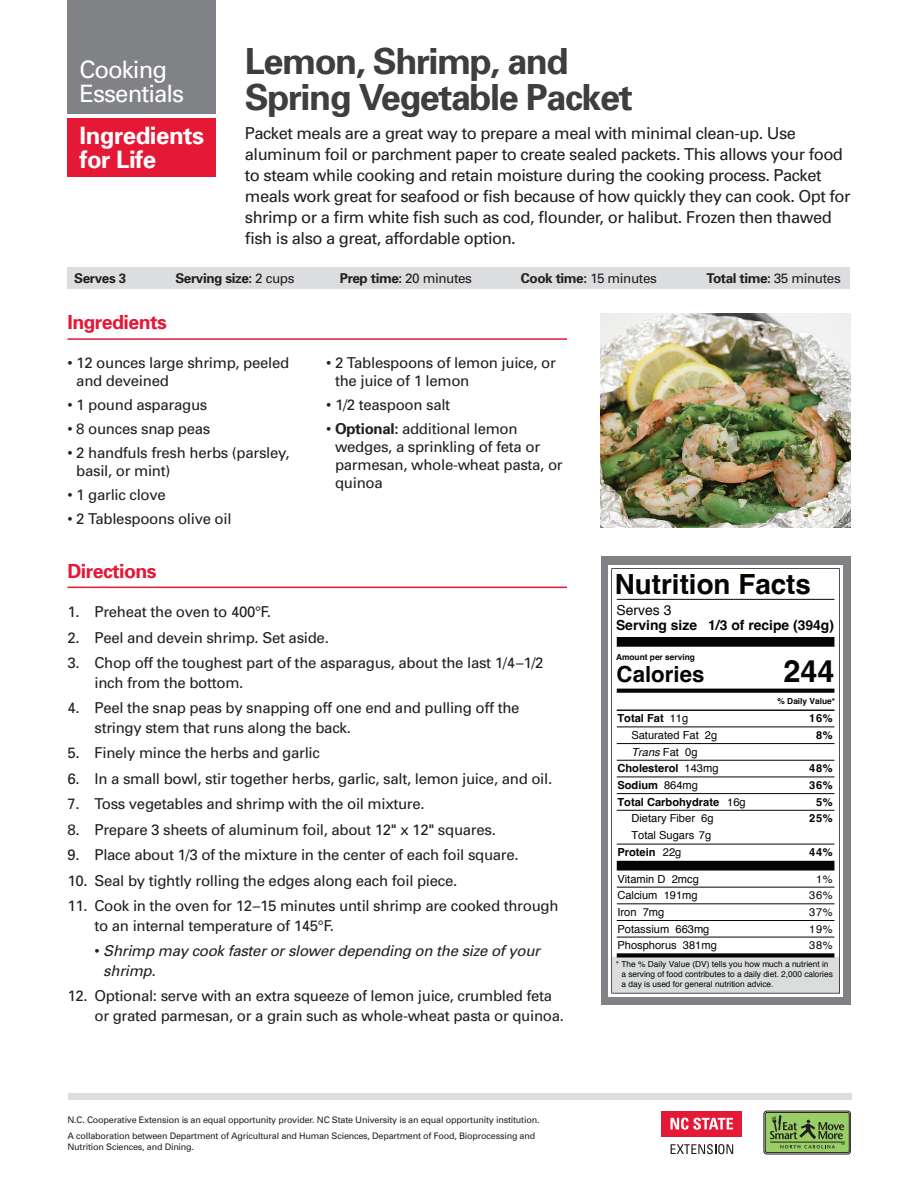
<style>
.page{position:relative;width:918px;height:1188px;background:#fff}
.page>*{position:absolute;margin:0;border:0;box-sizing:border-box;transform-origin:0 0}
.t1{font:700 36px/36px "Univers";letter-spacing:-.04em;color:#3e3e3f}
.t2{font:700 30.6px "Helvetica";color:#050504}
.t3{font:700 27.75px "Helvetica";color:#050504}
.t4{font:700 24px/24px "Univers";letter-spacing:-.02em;color:#fff}
.t5{font:24px/24px "Univers";letter-spacing:-.04em;color:#fff}
.t6{font:700 22.2px "Helvetica";color:#050504}
.t7{font:700 19.5px "Univers";letter-spacing:-.03em;color:#e51836}
.t8{font:16.5px/21px "Univers";letter-spacing:-.03em;color:#231f20}
.t9{font:15px/18px "Univers";letter-spacing:-.02em;color:#231f20}
.t10{font:italic 15px/19.5px "Univers";letter-spacing:-.02em;color:#231f20}
.t11{font:700 13.95px "Helvetica";color:#050504}
.t12{font:13.95px "Helvetica";color:#050504}
.t13{font:700 13.5px "Univers";letter-spacing:-.03em;color:#231f20}
.t14{font:11.1px/16.6px "Helvetica";color:#050504}
.t15{font:700 11.1px/16.6px "Helvetica";color:#050504;text-align:right}
.t16{font:italic 11.1px "Helvetica";color:#050504}
.t17{font:9px/16.5px "Univers";letter-spacing:-.02em;color:#231f20}
.t18{font:8.4px/9.8px "Helvetica";color:#050504}
.t19{font:700 8.4px "Helvetica";color:#050504}
.s1{font-weight:400}
.s2{font-weight:700}
.s3{font-style:normal}
.s4{color:#201d1e}
</style>
<div class="page">
<div style="left:68px;top:267px;width:782px;height:21px;background:#dcdddf"></div>
<div style="left:68px;top:1094px;width:783px;height:6px;background:#dcdddf"></div>
<div style="left:68px;top:0;width:148px;height:113px;background:#808285"></div>
<div style="left:68px;top:118px;width:148px;height:59px;background:#e51836"></div>
<div style="left:661px;top:1111px;width:81px;height:25px;background:#e51836"></div>
<svg style="left:670px;top:1118px;width:63px;height:12px"></svg>
<svg style="left:671px;top:1144px;width:62px;height:10px"></svg>
<div style="left:764px;top:1111px;width:87px;height:43px;border:1px solid #231f20;border-radius:3px"></div>
<div style="left:765px;top:1112px;width:84px;height:41px;background:#99cd65;border-radius:2px"></div>
<div style="left:765px;top:1112px;width:85px;height:41px;border:1px solid #231f20;border-radius:2px"></div>
<svg style="left:770px;top:1115px;width:75px;height:33px"></svg>
<img style="left:601px;top:313px;width:249px;height:215px">
<div style="left:601px;top:556px;width:249px;height:448px;background:#808285"></div>
<div style="left:608px;top:565px;width:235px;height:431px;background:#fff"></div>
<svg style="left:611px;top:568px;width:229px;height:426px"></svg>
<hr style="left:617px;top:710px;width:217px;height:1px;background:#050504">
<hr style="left:617px;top:727px;width:217px;height:1px;background:#050504">
<hr style="left:617px;top:743px;width:217px;height:1px;background:#050504">
<hr style="left:617px;top:760px;width:217px;height:1px;background:#050504">
<hr style="left:617px;top:777px;width:217px;height:1px;background:#050504">
<hr style="left:617px;top:793px;width:217px;height:1px;background:#050504">
<hr style="left:617px;top:810px;width:217px;height:1px;background:#050504">
<hr style="left:617px;top:844px;width:217px;height:1px;background:#050504">
<hr style="left:617px;top:920px;width:217px;height:1px;background:#050504">
<hr style="left:617px;top:937px;width:217px;height:1px;background:#050504">
<div style="left:617px;top:861px;width:217px;height:10px;background:#050504"></div>
<hr style="left:617px;top:599px;width:217px;height:1px;background:#050504">
<hr style="left:617px;top:887px;width:217px;height:1px;background:#050504">
<hr style="left:617px;top:904px;width:217px;height:1px;background:#050504">
<div style="left:617px;top:953px;width:217px;height:5px;background:#050504"></div>
<hr style="left:68px;top:338px;width:499px;height:2px;background:#e51836">
<hr style="left:68px;top:587px;width:499px;height:1px;background:#e51836">
<h3 class="t5" style="left:80px;top:57px;width:106px">Cooking<br>Essentials</h3>
<h3 class="t4" style="left:80px;top:122px;width:126px">Ingredients for Life</h3>
<h1 class="t1" style="left:245px;top:42px;width:389px">Lemon, Shrimp, and<br>Spring Vegetable Packet</h1>
<p class="t8" style="left:245px;top:123px;width:607px">Packet meals are a great way to prepare a meal with minimal clean-up. Use aluminum foil or parchment paper to create sealed packets. This allows your food to steam while cooking and retain moisture during the cooking process. Packet meals work great for seafood or fish because of how quickly they can cook. Opt for shrimp or a firm white fish such as cod, flounder, or halibut. Frozen then thawed fish is also a great, affordable option.</p>
<p class="t13" style="left:74px;top:269px;width:54px">Serves 3</p>
<p class="t13" style="left:175px;top:269px;width:121px">Serving size: <span class="s1">2 cups</span></p>
<p class="t13" style="left:340px;top:269px;width:134px">Prep time: <span class="s1">20 minutes</span></p>
<p class="t13" style="left:521px;top:269px;width:137px">Cook time: <span class="s1">15 minutes</span></p>
<p class="t13" style="left:706px;top:269px;width:136px">Total time: <span class="s1">35 minutes</span></p>
<h3 class="t7" style="left:68px;top:310px;width:101px">Ingredients</h3>
<p class="t9" style="left:76px;top:353px;width:215px;text-indent:-9px">• 12 ounces large shrimp, peeled and deveined</p>
<p class="t9" style="left:68px;top:395px;width:141px">• 1 pound asparagus</p>
<p class="t9" style="left:68px;top:419px;width:144px">• 8 ounces snap peas</p>
<p class="t9" style="left:76px;top:443px;width:215px;text-indent:-9px">• 2 handfuls fresh herbs (parsley, basil, or mint)</p>
<p class="t9" style="left:68px;top:485px;width:100px">• 1 garlic clove</p>
<p class="t9" style="left:68px;top:509px;width:166px">• 2 Tablespoons olive oil</p>
<p class="t9" style="left:335px;top:353px;width:222px;text-indent:-9px">• 2 Tablespoons of lemon juice, or the juice of 1 lemon</p>
<p class="t9" style="left:326px;top:395px;width:126px">• 1/2 teaspoon salt</p>
<p class="t9" style="left:335px;top:419px;width:229px;text-indent:-9px">• <span class="s2">Optional:</span> additional lemon wedges, a sprinkling of feta or parmesan, whole-wheat pasta, or quinoa</p>
<h3 class="t7" style="left:68px;top:558px;width:90px">Directions</h3>
<p class="t9" style="left:68px;top:603px;width:205px">1. Preheat the oven to 400°F.</p>
<p class="t9" style="left:68px;top:628px;width:263px">2. Peel and devein shrimp. Set aside.</p>
<p class="t9" style="left:94px;top:653px;width:451px;line-height:19.5px;text-indent:-27px">3. Chop off the toughest part of the asparagus, about the last 1/4–1/2 inch from the bottom.</p>
<p class="t9" style="left:94px;top:698px;width:427px;line-height:19.5px;text-indent:-27px">4. Peel the snap peas by snapping off one end and pulling off the stringy stem that runs along the back.</p>
<p class="t9" style="left:68px;top:744px;width:254px">5. Finely mince the herbs and garlic</p>
<p class="t9" style="left:68px;top:769px;width:486px">6. In a small bowl, stir together herbs, garlic, salt, lemon juice, and oil.</p>
<p class="t9" style="left:68px;top:795px;width:359px">7. Toss vegetables and shrimp with the oil mixture.</p>
<p class="t9" style="left:68px;top:820px;width:430px">8. Prepare 3 sheets of aluminum foil, about 12" x 12" squares.</p>
<p class="t9" style="left:68px;top:846px;width:453px">9. Place about 1/3 of the mixture in the center of each foil square.</p>
<p class="t9" style="left:68px;top:871px;width:391px">10. Seal by tightly rolling the edges along each foil piece.</p>
<p class="t9" style="left:94px;top:896px;width:466px;line-height:19.5px;text-indent:-27px">11. Cook in the oven for 12–15 minutes until shrimp are cooked through to an internal temperature of 145°F.</p>
<p class="t10" style="left:103px;top:941px;width:438px;text-indent:-9px"><span class="s3">•</span> Shrimp may cook faster or slower depending on the size of your shrimp.</p>
<p class="t9" style="left:94px;top:986px;width:471px;line-height:19.5px;text-indent:-27px">12. Optional: serve with an extra squeeze of lemon juice, crumbled feta or grated parmesan, or a grain such as whole-wheat pasta or quinoa.</p>
<p class="t17" style="left:68px;top:1111px;width:474px">N.C. Cooperative Extension is an equal opportunity provider. NC State University is an equal opportunity institution.<br>A collaboration between Department of Agricultural and Human Sciences, Department of Food, Bioprocessing and</p>
<p class="t17" style="left:68px;top:1138px;width:128px">Nutrition Sciences, and Dining.</p>
<h3 class="t3" style="left:615px;top:567px;width:198px">Nutrition Facts</h3>
<p class="t12" style="left:617px;top:601px;width:56px">Serves 3</p>
<p class="t11" style="left:616px;top:617px;width:220px">Serving size 1/3 of recipe (394g)</p>
<p class="t19" style="left:616px;top:652px;width:80px">Amount per serving</p>
<h3 class="t6" style="left:617px;top:660px;width:89px">Calories</h3>
<h2 class="t2" style="left:784px;top:652px;width:52px">244</h2>
<p class="t15" style="left:617px;top:711px;width:72px">Total Fat <span class="s1">11g</span></p>
<p class="t14" style="left:631px;top:727px;width:87px">Saturated Fat 2g</p>
<p class="t16" style="left:631px;top:743px;width:68px">Trans <span class="s3">Fat 0g</span></p>
<p class="t15" style="left:617px;top:761px;width:103px">Cholesterol <span class="s1">143mg</span></p>
<p class="t15" style="left:617px;top:778px;width:82px">Sodium <span class="s1">864mg</span></p>
<p class="t15" style="left:617px;top:795px;width:130px">Total Carbohydrate <span class="s1">16g</span></p>
<p class="t14" style="left:631px;top:811px;width:84px">Dietary Fiber 6g</p>
<p class="t14" style="left:631px;top:828px;width:81px">Total Sugars 7g</p>
<p class="t15" style="left:617px;top:845px;width:65px">Protein <span class="s1">22g</span></p>
<p class="t19" style="left:778px;top:696px;width:59px">% Daily Value*</p>
<p class="t15" style="left:809px;top:711px;width:25px">16%<br>8%</p>
<p class="t15" style="left:809px;top:761px;width:25px">48%<br>36%<br>5%<br>25%</p>
<p class="t15" style="left:809px;top:845px;width:25px">44%</p>
<p class="t14" style="left:617px;top:871px;width:83px">Vitamin D 2mcg</p>
<p class="t14" style="left:617px;top:921px;width:94px">Potassium 663mg</p>
<p class="t14" style="left:816px;top:871px;width:18px">1%</p>
<p class="t14" style="left:617px;top:888px;width:82px">Calcium 191mg<br>Iron 7mg</p>
<p class="t14" style="left:809px;top:888px;width:25px">36%<br>37%</p>
<p class="t14" style="left:809px;top:921px;width:25px">19%<br>38%</p>
<p class="t14" style="left:617px;top:938px;width:101px">Phosphorus 381mg</p>
<p class="t18" style="left:622px;top:960px;width:213px;text-indent:-6px"><span class="s4">*</span> The % Daily Value (DV) tells you how much a nutrient in a serving of food contributes to a daily diet. 2,000 calories a day is used for general nutrition advice.</p>
</div>
